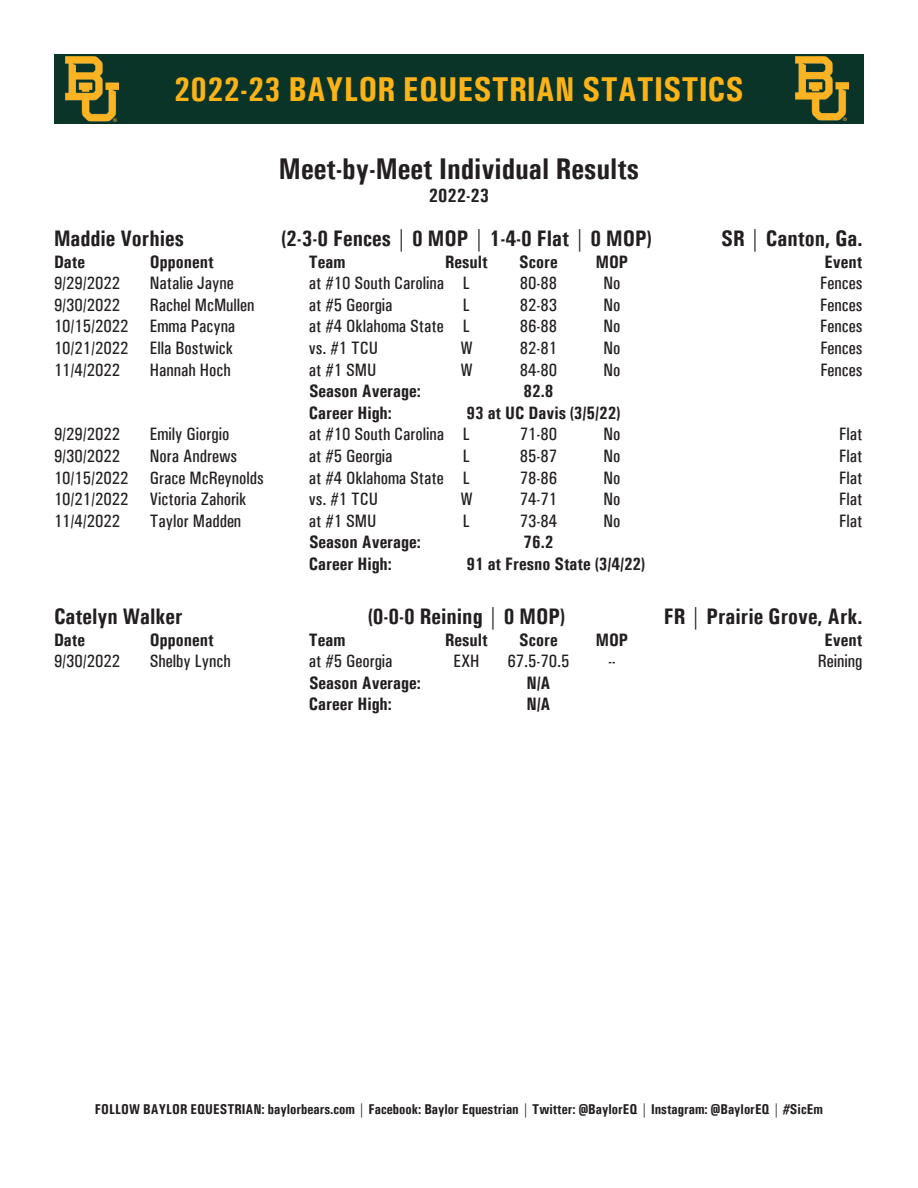
<style>
.page{position:relative;width:918px;height:1188px;background:#fff}
.page>*{position:absolute;margin:0;border:0;box-sizing:border-box;transform-origin:0 0}
.t1{font:700 condensed 34.5px "Univers";color:#fcb317}
.t2{font:700 condensed 30px "Univers";color:#231f20}
.t3{font:700 condensed 22.5px "Univers";color:#231f20}
.t4{font:700 condensed 19.5px "Univers";color:#231f20}
.t5{font:500 condensed 18px "Univers";color:#231f20}
.t6{font:700 condensed 18px "Univers";color:#231f20}
.t7{font:700 condensed 14.25px "Univers";color:#231f20}
</style>
<div class="page">
<div style="left:54px;top:54px;width:810px;height:70px;background:#0b3429"></div>
<img style="left:66px;top:57px;width:53px;height:64px">
<img style="left:795px;top:56px;width:53px;height:65px">
<p class="t1" style="left:174px;top:68px;width:571px">2022-23 BAYLOR EQUESTRIAN STATISTICS</p>
<p class="t2" style="left:279px;top:150px;width:361px">Meet-by-Meet Individual Results</p>
<p class="t4" style="left:429px;top:184px;width:62px">2022-23</p>
<p class="t3" style="left:54px;top:225px;width:131px">Maddie Vorhies</p>
<p class="t3" style="left:281px;top:225px;width:372px">(2-3-0 Fences | 0 MOP | 1-4-0 Flat | 0 MOP)</p>
<p class="t3" style="left:721px;top:225px;width:143px">SR | Canton, Ga.</p>
<p class="t6" style="left:54px;top:250px;width:33px">Date</p>
<p class="t6" style="left:150px;top:250px;width:65px">Opponent</p>
<p class="t6" style="left:309px;top:250px;width:38px">Team</p>
<p class="t6" style="left:445px;top:250px;width:44px">Result</p>
<p class="t6" style="left:519px;top:250px;width:40px">Score</p>
<p class="t6" style="left:596px;top:250px;width:34px">MOP</p>
<p class="t6" style="left:825px;top:250px;width:39px">Event</p>
<p class="t5" style="left:54px;top:272px;width:68px">9/29/2022</p>
<p class="t5" style="left:150px;top:272px;width:85px">Natalie Jayne</p>
<p class="t5" style="left:309px;top:272px;width:162px">at #10 South Carolina L</p>
<p class="t5" style="left:520px;top:272px;width:39px">80-88</p>
<p class="t5" style="left:604px;top:272px;width:18px">No</p>
<p class="t5" style="left:820px;top:272px;width:44px">Fences</p>
<p class="t5" style="left:54px;top:294px;width:68px">9/30/2022</p>
<p class="t5" style="left:150px;top:294px;width:106px">Rachel McMullen</p>
<p class="t5" style="left:309px;top:294px;width:85px">at #5 Georgia</p>
<p class="t5" style="left:463px;top:294px;width:8px">L</p>
<p class="t5" style="left:520px;top:294px;width:39px">82-83</p>
<p class="t5" style="left:604px;top:294px;width:18px">No</p>
<p class="t5" style="left:820px;top:294px;width:44px">Fences</p>
<p class="t5" style="left:54px;top:316px;width:183px">10/15/2022 Emma Pacyna</p>
<p class="t5" style="left:309px;top:316px;width:162px">at #4 Oklahoma State L</p>
<p class="t5" style="left:520px;top:316px;width:39px">86-88</p>
<p class="t5" style="left:604px;top:316px;width:18px">No</p>
<p class="t5" style="left:820px;top:316px;width:44px">Fences</p>
<p class="t5" style="left:54px;top:337px;width:181px">10/21/2022 Ella Bostwick</p>
<p class="t5" style="left:309px;top:337px;width:71px">vs. #1 TCU</p>
<p class="t5" style="left:460px;top:337px;width:14px">W</p>
<p class="t5" style="left:520px;top:337px;width:39px">82-81</p>
<p class="t5" style="left:604px;top:337px;width:18px">No</p>
<p class="t5" style="left:820px;top:337px;width:44px">Fences</p>
<p class="t5" style="left:54px;top:359px;width:68px">11/4/2022</p>
<p class="t5" style="left:150px;top:359px;width:82px">Hannah Hoch</p>
<p class="t5" style="left:309px;top:359px;width:69px">at #1 SMU</p>
<p class="t5" style="left:460px;top:359px;width:14px">W</p>
<p class="t5" style="left:520px;top:359px;width:39px">84-80</p>
<p class="t5" style="left:604px;top:359px;width:18px">No</p>
<p class="t5" style="left:820px;top:359px;width:44px">Fences</p>
<p class="t6" style="left:309px;top:380px;width:113px">Season Average:</p>
<p class="t6" style="left:524px;top:380px;width:31px">82.8</p>
<p class="t6" style="left:309px;top:402px;width:84px">Career High:</p>
<p class="t6" style="left:466px;top:402px;width:155px">93 at UC Davis (3/5/22)</p>
<p class="t5" style="left:54px;top:424px;width:68px">9/29/2022</p>
<p class="t5" style="left:150px;top:424px;width:81px">Emily Giorgio</p>
<p class="t5" style="left:309px;top:424px;width:162px">at #10 South Carolina L</p>
<p class="t5" style="left:520px;top:424px;width:39px">71-80</p>
<p class="t5" style="left:604px;top:424px;width:18px">No</p>
<p class="t5" style="left:839px;top:424px;width:25px">Flat</p>
<p class="t5" style="left:54px;top:445px;width:68px">9/30/2022</p>
<p class="t5" style="left:150px;top:445px;width:89px">Nora Andrews</p>
<p class="t5" style="left:309px;top:445px;width:85px">at #5 Georgia</p>
<p class="t5" style="left:463px;top:445px;width:8px">L</p>
<p class="t5" style="left:520px;top:445px;width:39px">85-87</p>
<p class="t5" style="left:604px;top:445px;width:18px">No</p>
<p class="t5" style="left:839px;top:445px;width:25px">Flat</p>
<p class="t5" style="left:54px;top:467px;width:211px">10/15/2022 Grace McReynolds</p>
<p class="t5" style="left:309px;top:467px;width:162px">at #4 Oklahoma State L</p>
<p class="t5" style="left:520px;top:467px;width:39px">78-86</p>
<p class="t5" style="left:604px;top:467px;width:18px">No</p>
<p class="t5" style="left:839px;top:467px;width:25px">Flat</p>
<p class="t5" style="left:54px;top:488px;width:194px">10/21/2022 Victoria Zahorik</p>
<p class="t5" style="left:309px;top:488px;width:71px">vs. #1 TCU</p>
<p class="t5" style="left:460px;top:488px;width:14px">W</p>
<p class="t5" style="left:520px;top:488px;width:39px">74-71</p>
<p class="t5" style="left:604px;top:488px;width:18px">No</p>
<p class="t5" style="left:839px;top:488px;width:25px">Flat</p>
<p class="t5" style="left:54px;top:510px;width:68px">11/4/2022</p>
<p class="t5" style="left:150px;top:510px;width:93px">Taylor Madden</p>
<p class="t5" style="left:309px;top:510px;width:69px">at #1 SMU</p>
<p class="t5" style="left:463px;top:510px;width:8px">L</p>
<p class="t5" style="left:520px;top:510px;width:39px">73-84</p>
<p class="t5" style="left:604px;top:510px;width:18px">No</p>
<p class="t5" style="left:839px;top:510px;width:25px">Flat</p>
<p class="t6" style="left:309px;top:531px;width:113px">Season Average:</p>
<p class="t6" style="left:524px;top:531px;width:31px">76.2</p>
<p class="t6" style="left:309px;top:553px;width:84px">Career High:</p>
<p class="t6" style="left:466px;top:553px;width:180px">91 at Fresno State (3/4/22)</p>
<p class="t3" style="left:54px;top:603px;width:130px">Catelyn Walker</p>
<p class="t3" style="left:368px;top:603px;width:199px">(0-0-0 Reining | 0 MOP)</p>
<p class="t3" style="left:664px;top:603px;width:200px">FR | Prairie Grove, Ark.</p>
<p class="t6" style="left:54px;top:628px;width:33px">Date</p>
<p class="t6" style="left:150px;top:628px;width:65px">Opponent</p>
<p class="t6" style="left:309px;top:628px;width:38px">Team</p>
<p class="t6" style="left:445px;top:628px;width:44px">Result</p>
<p class="t6" style="left:519px;top:628px;width:40px">Score</p>
<p class="t6" style="left:596px;top:628px;width:34px">MOP</p>
<p class="t6" style="left:825px;top:628px;width:39px">Event</p>
<p class="t5" style="left:54px;top:650px;width:68px">9/30/2022</p>
<p class="t5" style="left:150px;top:650px;width:82px">Shelby Lynch</p>
<p class="t5" style="left:309px;top:650px;width:85px">at #5 Georgia</p>
<p class="t5" style="left:453px;top:650px;width:28px">EXH</p>
<p class="t5" style="left:508px;top:650px;width:63px">67.5-70.5</p>
<p class="t5" style="left:608px;top:650px;width:9px">--</p>
<p class="t5" style="left:818px;top:650px;width:46px">Reining</p>
<p class="t6" style="left:309px;top:672px;width:113px">Season Average:</p>
<p class="t6" style="left:526px;top:672px;width:26px">N/A</p>
<p class="t6" style="left:309px;top:693px;width:84px">Career High:</p>
<p class="t6" style="left:526px;top:693px;width:26px">N/A</p>
<p class="t7" style="left:95px;top:1100px;width:729px">FOLLOW BAYLOR EQUESTRIAN: baylorbears.com | Facebook: Baylor Equestrian | Twitter: @BaylorEQ | Instagram: @BaylorEQ | #SicEm</p>
</div>
